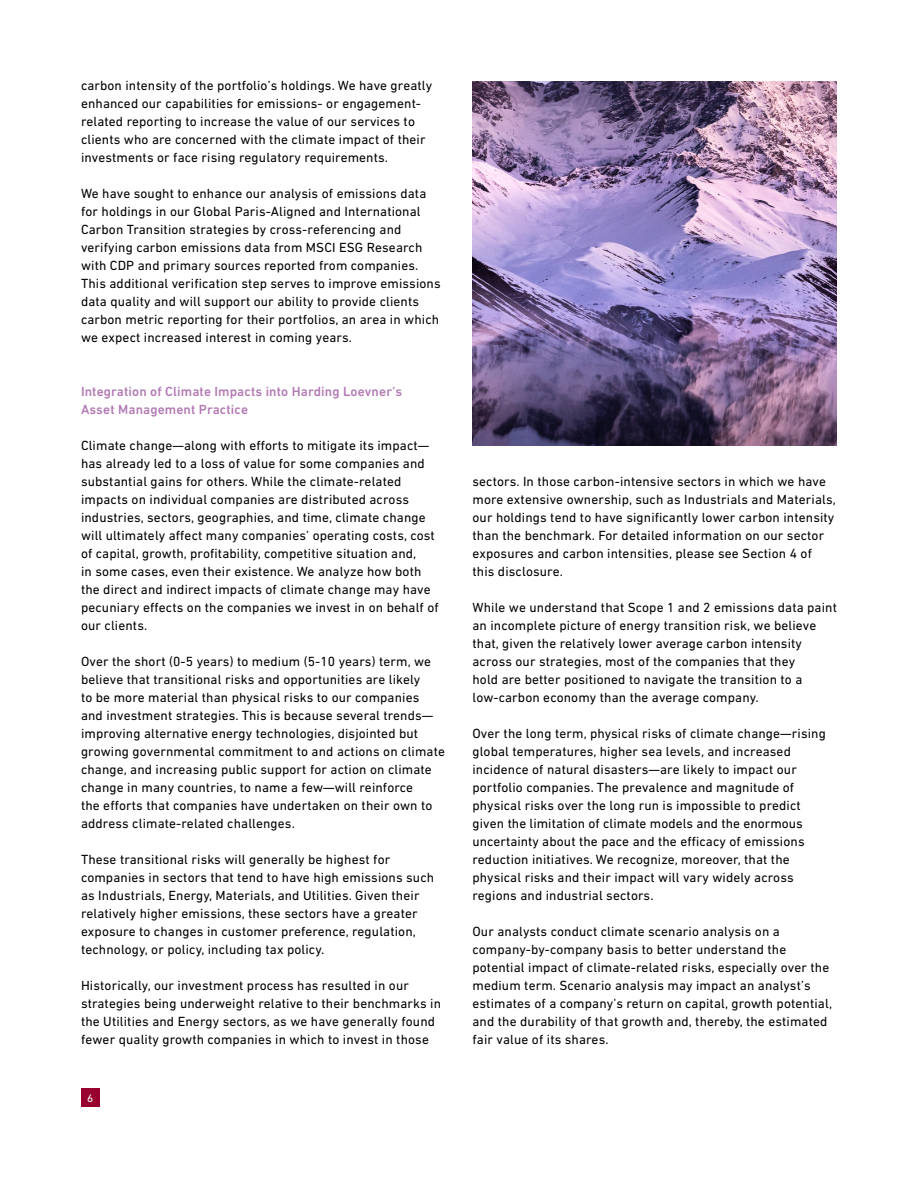
<style>
.page{position:relative;width:918px;height:1188px;background:#fff}
.page>*{position:absolute;margin:0;border:0;box-sizing:border-box;transform-origin:0 0}
.t1{font:13.5px/18px "DIN Next LT Pro";letter-spacing:.01em;color:#000}
.t2{font:500 13.5px/18px "DIN Next LT Pro";letter-spacing:.01em;color:#b37ab4}
.t3{font:11.25px "DIN Next LT Pro";color:#fff}
</style>
<div class="page">
<div style="left:81px;top:1089px;width:18px;height:18px;background:#98002e"></div>
<img style="left:472px;top:81px;width:365px;height:365px">
<p class="t1" style="left:81px;top:76px;width:353px">carbon intensity of the portfolio’s holdings. We have greatly enhanced our capabilities for emissions- or engagement&shy;related reporting to increase the value of our services to clients who are concerned with the climate impact of their investments or face rising regulatory requirements.</p>
<p class="t1" style="left:81px;top:184px;width:361px">We have sought to enhance our analysis of emissions data for holdings in our Global Paris-Aligned and International Carbon Transition strategies by cross-referencing and verifying carbon emissions data from MSCI ESG Research with CDP and primary sources reported from companies.<br>This additional verification step serves to improve emissions data quality and will support our ability to provide clients carbon metric reporting for their portfolios, an area in which we expect increased interest in coming years.</p>
<p class="t2" style="left:81px;top:382px;width:323px">Integration of Climate Impacts into Harding Loevner’s<br>Asset Management Practice</p>
<p class="t1" style="left:81px;top:436px;width:359px">Climate change—along with efforts to mitigate its impact— has already led to a loss of value for some companies and substantial gains for others. While the climate-related impacts on individual companies are distributed across industries, sectors, geographies, and time, climate change will ultimately affect many companies’ operating costs, cost of capital, growth, profitability, competitive situation and,<br>in some cases, even their existence. We analyze how both the direct and indirect impacts of climate change may have pecuniary effects on the companies we invest in on behalf of our clients.</p>
<p class="t1" style="left:81px;top:652px;width:366px">Over the short (0-5 years) to medium (5-10 years) term, we believe that transitional risks and opportunities are likely<br>to be more material than physical risks to our companies<br>and investment strategies. This is because several trends— improving alternative energy technologies, disjointed but growing governmental commitment to and actions on climate change, and increasing public support for action on climate change in many countries, to name a few—will reinforce<br>the efforts that companies have undertaken on their own to address climate-related challenges.</p>
<p class="t1" style="left:81px;top:850px;width:355px">These transitional risks will generally be highest for companies in sectors that tend to have high emissions such as Industrials, Energy, Materials, and Utilities. Given their relatively higher emissions, these sectors have a greater exposure to changes in customer preference, regulation, technology, or policy, including tax policy.</p>
<p class="t1" style="left:81px;top:976px;width:362px">Historically, our investment process has resulted in our strategies being underweight relative to their benchmarks in the Utilities and Energy sectors, as we have generally found fewer quality growth companies in which to invest in those</p>
<p class="t3" style="left:87px;top:1092px;width:8px">6</p>
<p class="t1" style="left:472px;top:472px;width:365px">sectors. In those carbon-intensive sectors in which we have more extensive ownership, such as Industrials and Materials, our holdings tend to have significantly lower carbon intensity than the benchmark. For detailed information on our sector exposures and carbon intensities, please see Section 4 of this disclosure.</p>
<p class="t1" style="left:472px;top:598px;width:366px">While we understand that Scope 1 and 2 emissions data paint an incomplete picture of energy transition risk, we believe that, given the relatively lower average carbon intensity across our strategies, most of the companies that they<br>hold are better positioned to navigate the transition to a low-carbon economy than the average company.</p>
<p class="t1" style="left:472px;top:724px;width:355px">Over the long term, physical risks of climate change—rising global temperatures, higher sea levels, and increased incidence of natural disasters—are likely to impact our portfolio companies. The prevalence and magnitude of physical risks over the long run is impossible to predict given the limitation of climate models and the enormous uncertainty about the pace and the efficacy of emissions reduction initiatives. We recognize, moreover, that the physical risks and their impact will vary widely across regions and industrial sectors.</p>
<p class="t1" style="left:472px;top:922px;width:361px">Our analysts conduct climate scenario analysis on a company-by-company basis to better understand the potential impact of climate-related risks, especially over the medium term. Scenario analysis may impact an analyst’s estimates of a company’s return on capital, growth potential, and the durability of that growth and, thereby, the estimated fair value of its shares.</p>
</div>
